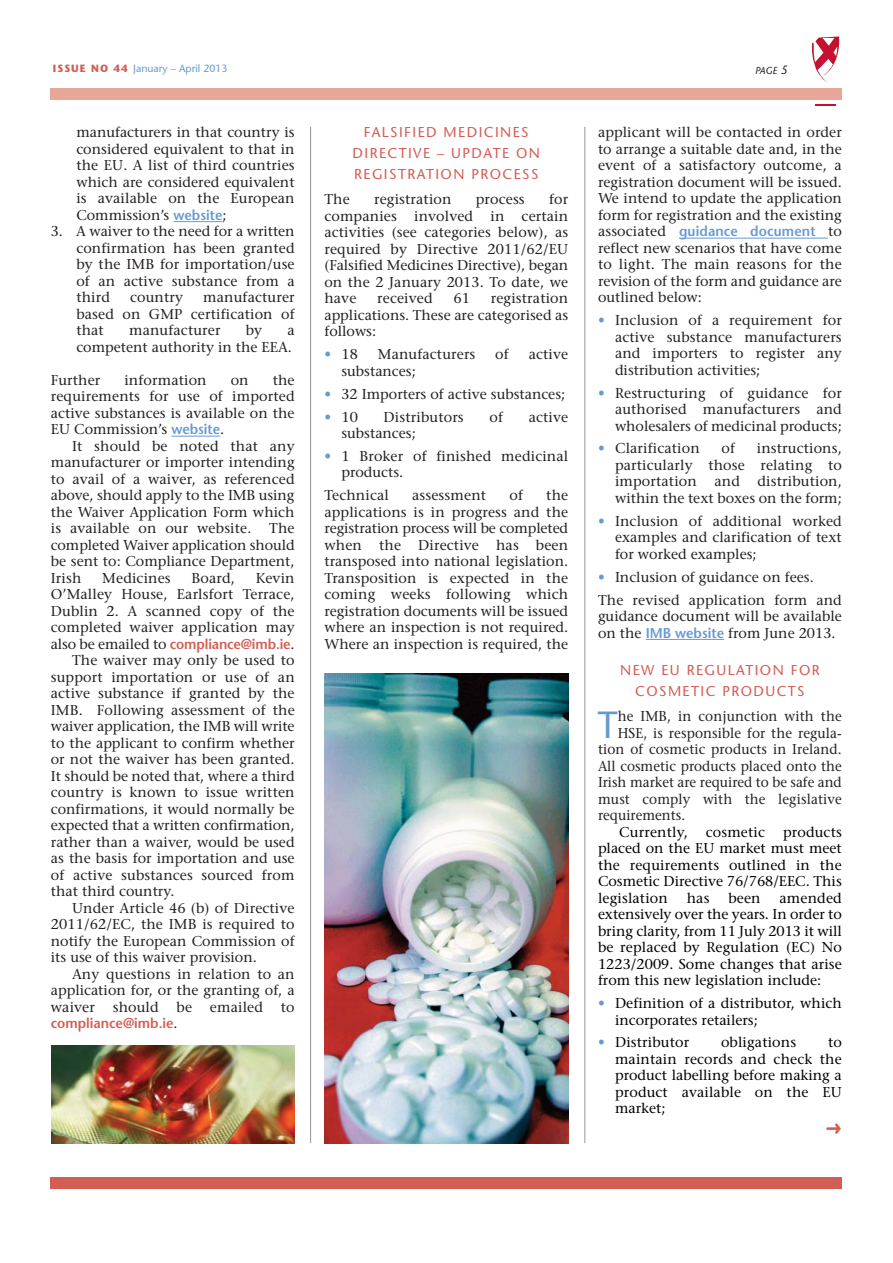
<style>
.page{position:relative;width:893px;height:1263px;background:#fff}
.page>*{position:absolute;margin:0;border:0;box-sizing:border-box;transform-origin:0 0}
.t1{font:37.8px "Stone Sans";color:#669ad2;scale:.95 1}
.t2{font:18px "Monotype Sorts";color:#d35e55;scale:.95 1}
.t3{font:14.25px/16.5px "Stone Serif";color:#231f20;text-align:justify}
.t4{font:14.25px/16.5px "Stone Serif";letter-spacing:.005em;color:#000;text-align:justify}
.t5{font:14.25px "Stone Serif";color:#231f20;scale:.95 1}
.t6{font:14.25px/21px "Stone Sans";letter-spacing:.1em;color:#d35e55;text-align:center}
.t7{font:600 14.25px "Stone Sans";letter-spacing:-.005em;color:#d35e55;scale:.95 1}
.t8{font:600 14.25px "Stone Sans";letter-spacing:.01em;color:#669ad2;scale:.95 1}
.t9{font:10.5px "Stone Sans";color:#669ad2}
.t10{font:italic 10.2px "Stone Sans";color:#231f20}
.s1{font-weight:700;color:#d35e55}
.s2{font-size:12px}
.s3{font-family:"Stone Sans";font-weight:600;color:#669ad2}
.s4{font-family:"Stone Serif";font-weight:400;color:#231f20}
.s5{color:#669ad2}
</style>
<div class="page">
<hr style="left:584px;top:127px;width:1px;height:1016px;background:#939598">
<hr style="left:310px;top:127px;width:1px;height:1016px;background:#939598">
<div style="left:51px;top:1177px;width:791px;height:12px;background:#d35e55"></div>
<svg style="left:811px;top:36px;width:29px;height:46px"></svg>
<svg style="left:815px;top:104px;width:21px;height:1px"></svg>
<hr style="left:173px;top:221px;width:49px;height:1px;background:#669ad2">
<hr style="left:171px;top:436px;width:49px;height:1px;background:#669ad2">
<hr style="left:679px;top:238px;width:149px;height:1px;background:#669ad2">
<hr style="left:646px;top:639px;width:78px;height:1px;background:#669ad2">
<div style="left:51px;top:88px;width:791px;height:12px;background:#e8a699"></div>
<img style="left:324px;top:674px;width:244px;height:469px">
<img style="left:51px;top:1045px;width:243px;height:98px">
<p class="t9" style="left:53px;top:65px;width:176px"><span class="s1">ISSUE NO 44</span> January – April 2013</p>
<p class="t10" style="left:755px;top:67px;width:34px">PAGE <span class="s2">5</span></p>
<p class="t3" style="left:76px;top:126px;width:220px">manufacturers in that country is considered equivalent to that in the EU. A list of third countries which are considered equivalent is available on the European Commission’s <span class="s3">website</span>;</p>
<p class="t3" style="left:76px;top:225px;width:220px;text-indent:-26px">3. A waiver to the need for a written confirmation has been granted by the IMB for importation/use of an active substance from a third</p>
<p class="t3" style="left:76px;top:291px;width:220px;text-indent:127px">manufacturer based on GMP certification of that</p>
<p class="t3" style="left:130px;top:291px;width:55px">country</p>
<p class="t3" style="left:129px;top:324px;width:93px">manufacturer</p>
<p class="t3" style="left:246px;top:324px;width:18px">by</p>
<p class="t3" style="left:76px;top:324px;width:220px;text-align:right">a<br>competent authority in the EEA.</p>
<p class="t3" style="left:51px;top:373px;width:51px">Further</p>
<p class="t3" style="left:124px;top:373px;width:84px">information</p>
<p class="t3" style="left:231px;top:373px;width:19px">on</p>
<p class="t3" style="left:51px;top:373px;width:245px;text-indent:222px">the requirements for use of imported active substances is available on the EU Commission’s <span class="s3">website</span>.</p>
<p class="t3" style="left:51px;top:439px;width:245px;text-indent:21px">It should be noted that any manufacturer or importer intending to avail of a waiver, as referenced above, should apply to the IMB using the Waiver Application Form which is available on our website. The completed Waiver application should be sent to: Compliance Department, Irish</p>
<p class="t3" style="left:102px;top:571px;width:70px">Medicines</p>
<p class="t3" style="left:192px;top:571px;width:45px">Board,</p>
<p class="t3" style="left:51px;top:571px;width:245px;text-indent:205px">Kevin O’Malley House, Earlsfort Terrace, Dublin 2. A scanned copy of the completed waiver application may</p>
<p class="t7" style="left:51px;top:638px;width:258px"><span class="s4">also be emailed to</span> compliance@imb.ie<span class="s4">.</span></p>
<p class="t3" style="left:51px;top:654px;width:245px;text-indent:21px">The waiver may only be used to support importation or use of an active substance if granted by the IMB. Following assessment of the waiver application, the IMB will write to the applicant to confirm whether or not the waiver has been granted.<br>It should be noted that, where a third country is known to issue written confirmations, it would normally be expected that a written confirmation, rather than a waiver, would be used as the basis for importation and use of active substances sourced from that third country.</p>
<p class="t3" style="left:51px;top:901px;width:245px;text-indent:21px">Under Article 46 (b) of Directive 2011/62/EC, the IMB is required to notify the European Commission of its use of this waiver provision.</p>
<p class="t3" style="left:51px;top:967px;width:245px;text-indent:21px">Any questions in relation to an application for, or the granting of, a waiver should be emailed to</p>
<p class="t7" style="left:51px;top:1018px;width:135px">compliance@imb.ie<span class="s4">.</span></p>
<p class="t6" style="left:353px;top:123px;width:189px">FALSIFIED MEDICINES<br>DIRECTIVE – UPDATE ON<br>REGISTRATION PROCESS</p>
<p class="t3" style="left:324px;top:193px;width:245px;text-indent:225px">for companies involved in certain activities (see categories below), as required by Directive 2011/62/EU (Falsified Medicines Directive), began on the 2 January 2013. To date, we have</p>
<p class="t3" style="left:324px;top:193px;width:27px">The</p>
<p class="t3" style="left:374px;top:193px;width:79px">registration</p>
<p class="t3" style="left:476px;top:193px;width:50px">process</p>
<p class="t3" style="left:377px;top:292px;width:57px">received</p>
<p class="t3" style="left:453px;top:292px;width:18px">61</p>
<p class="t3" style="left:324px;top:292px;width:245px;text-indent:166px">registration applications. These are categorised as follows:</p>
<p class="t3" style="left:324px;top:348px;width:35px"><span class="s5">•</span> 18</p>
<p class="t3" style="left:378px;top:348px;width:99px">Manufacturers</p>
<p class="t3" style="left:495px;top:348px;width:15px">of</p>
<p class="t3" style="left:529px;top:348px;width:41px">active</p>
<p class="t3" style="left:341px;top:364px;width:76px">substances;</p>
<p class="t3" style="left:324px;top:387px;width:242px"><span class="s5">•</span> 32 Importers of active substances;</p>
<p class="t3" style="left:324px;top:410px;width:35px"><span class="s5">•</span> 10</p>
<p class="t3" style="left:384px;top:410px;width:82px">Distributors</p>
<p class="t3" style="left:489px;top:410px;width:15px">of</p>
<p class="t3" style="left:529px;top:410px;width:41px">active</p>
<p class="t3" style="left:341px;top:426px;width:76px">substances;</p>
<p class="t3" style="left:341px;top:449px;width:228px;text-indent:-17px"><span class="s5">•</span> 1 Broker of finished medicinal products.</p>
<p class="t3" style="left:324px;top:489px;width:66px">Technical</p>
<p class="t3" style="left:412px;top:489px;width:75px">assessment</p>
<p class="t3" style="left:509px;top:489px;width:15px">of</p>
<p class="t3" style="left:324px;top:489px;width:245px;text-indent:222px">the applications is in progress and the registration process will be completed when the Directive has been transposed into national legislation.<br>Transposition is expected in the coming weeks following which registration documents will be issued where an inspection is not required.<br>Where an inspection is required, the</p>
<p class="t3" style="left:598px;top:126px;width:245px">applicant will be contacted in order to arrange a suitable date and, in the event of a satisfactory outcome, a registration document will be issued.<br>We intend to update the application form for registration and the existing</p>
<p class="t8" style="left:598px;top:226px;width:258px"><span class="s4">associated</span> guidance document <span class="s4">to</span></p>
<p class="t3" style="left:598px;top:241px;width:245px">reflect new scenarios that have come to light. The main reasons for the revision of the form and guidance are outlined below:</p>
<p class="t3" style="left:615px;top:314px;width:228px;text-indent:-17px"><span class="s5">•</span> Inclusion of a requirement for active substance manufacturers and importers to register any distribution activities;</p>
<p class="t3" style="left:615px;top:386px;width:228px;text-indent:-17px"><span class="s5">•</span> Restructuring of guidance for authorised manufacturers and wholesalers of medicinal products;</p>
<p class="t3" style="left:598px;top:442px;width:103px"><span class="s5">•</span> Clarification</p>
<p class="t3" style="left:721px;top:442px;width:15px">of</p>
<p class="t3" style="left:615px;top:442px;width:228px;text-indent:142px">instructions, particularly those relating to importation and distribution, within the text boxes on the form;</p>
<p class="t3" style="left:615px;top:514px;width:228px;text-indent:-17px"><span class="s5">•</span> Inclusion of additional worked examples and clarification of text for worked examples;</p>
<p class="t3" style="left:598px;top:567px;width:245px;line-height:23px"><span class="s5">•</span> Inclusion of guidance on fees.<br>The revised application form and</p>
<p class="t3" style="left:598px;top:609px;width:245px">guidance document will be available on the <span class="s3">IMB website</span> from June 2013.</p>
<p class="t6" style="left:620px;top:661px;width:201px">NEW EU REGULATION FOR<br>COSMETIC PRODUCTS</p>
<h1 class="t1" style="left:598px;top:710px;width:23px">T</h1>
<p class="t5" style="left:618px;top:711px;width:237px">he IMB, in conjunction with the</p>
<p class="t5" style="left:618px;top:727px;width:237px">HSE, is responsible for the regula-</p>
<p class="t5" style="left:598px;top:744px;width:258px">tion of cosmetic products in Ireland.</p>
<p class="t5" style="left:598px;top:760px;width:258px">All cosmetic products placed onto the</p>
<p class="t5" style="left:598px;top:777px;width:258px">Irish market are required to be safe and</p>
<p class="t5" style="left:598px;top:793px;width:258px">must comply with the legislative</p>
<p class="t5" style="left:598px;top:810px;width:93px">requirements.</p>
<p class="t4" style="left:619px;top:825px;width:70px">Currently,</p>
<p class="t4" style="left:706px;top:825px;width:61px">cosmetic</p>
<p class="t4" style="left:598px;top:825px;width:245px;text-indent:185px">products placed on the EU market must meet the requirements outlined in the Cosmetic Directive 76/768/EEC. This legislation</p>
<p class="t4" style="left:598px;top:891px;width:245px;text-indent:182px">amended extensively over the years. In order to bring clarity, from 11 July 2013 it will be replaced by Regulation (EC) No 1223/2009. Some changes that arise from this new legislation include:</p>
<p class="t4" style="left:615px;top:996px;width:228px;text-indent:-17px"><span class="s5">•</span> Definition of a distributor, which incorporates retailers;</p>
<p class="t4" style="left:598px;top:1036px;width:93px"><span class="s5">•</span> Distributor</p>
<p class="t4" style="left:721px;top:1036px;width:77px">obligations</p>
<p class="t4" style="left:687px;top:891px;width:24px">has</p>
<p class="t4" style="left:728px;top:891px;width:34px">been</p>
<p class="t4" style="left:615px;top:1036px;width:228px;text-indent:213px">to maintain records and check the product labelling before making a product available on the EU market;</p>
<p class="t2" style="left:826px;top:1118px;width:18px">➜</p>
</div>
